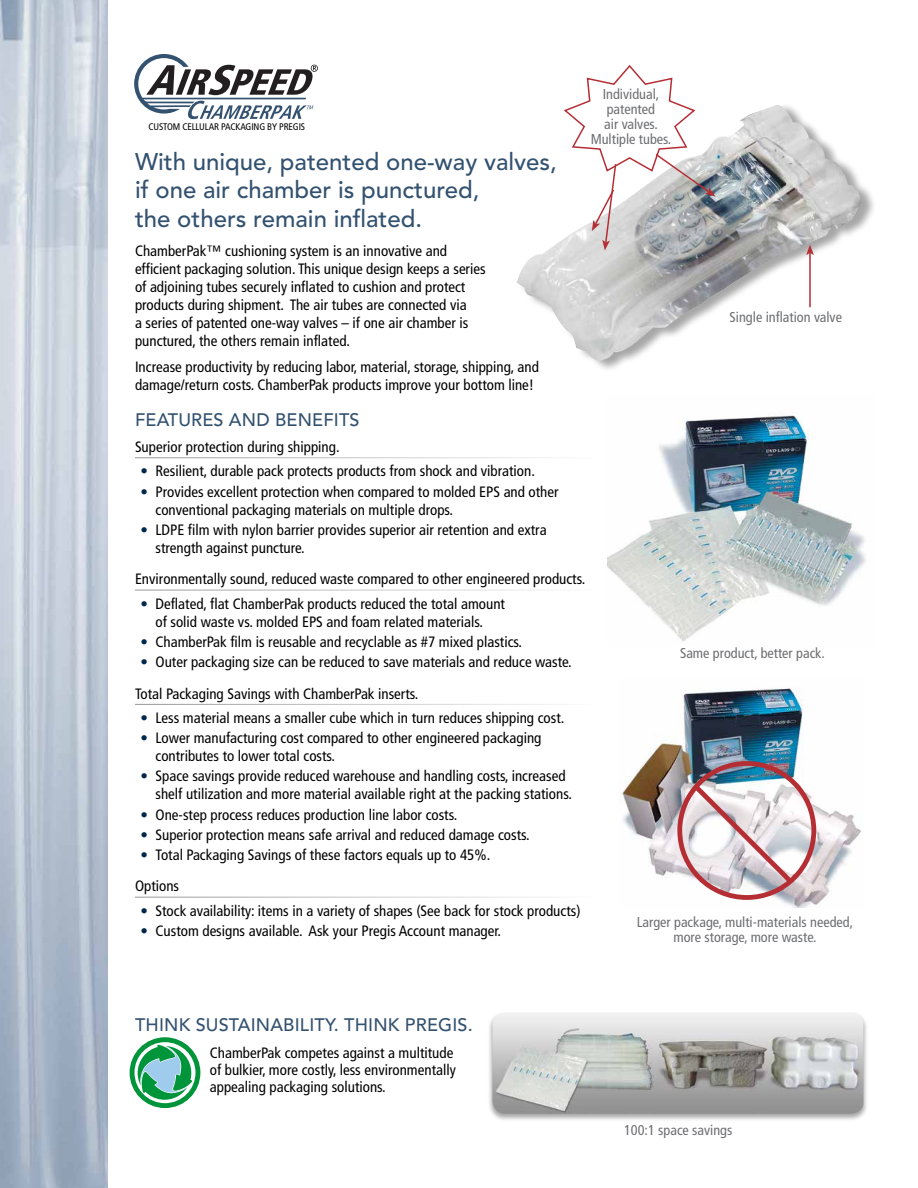
<style>
.page{position:relative;width:918px;height:1188px;background:#fff}
.page>*{position:absolute;margin:0;border:0;box-sizing:border-box;transform-origin:0 0}
.t1{font:500 24px/28.5px "Avenir";color:#335270}
.t2{font:500 18px "Avenir";letter-spacing:.01em;color:#335270}
.t3{font:condensed 15px/18px "Frutiger";color:#000}
.t4{font:condensed 14.25px/15px "Frutiger";color:#6d6e71;text-align:center}
.t5{font:condensed 9.6px "Frutiger";letter-spacing:-.015em;color:#000}
.s1{color:#00274c}
</style>
<div class="page">
<img style="left:0;top:0;width:108px;height:1188px">
<img style="left:619px;top:687px;width:242px;height:221px">
<div style="left:677px;top:761px;width:139px;height:139px;border:5px solid #b42e34;border-radius:50%"></div>
<svg style="left:690px;top:781px;width:107px;height:107px"></svg>
<img style="left:608px;top:413px;width:258px;height:229px">
<div style="left:519px;top:102px;width:358px;height:270px;background:#000;opacity:.35"></div>
<img style="left:517px;top:105px;width:345px;height:256px">
<hr style="left:809px;top:253px;width:2px;height:54px;background:#b42e34">
<svg style="left:806px;top:245px;width:8px;height:10px"></svg>
<svg style="left:562px;top:65px;width:154px;height:186px"></svg>
<div style="left:488px;top:1011px;width:380px;height:111px;background:#000;opacity:.35"></div>
<img style="left:492px;top:1012px;width:371px;height:102px">
<svg style="left:134px;top:54px;width:184px;height:65px"></svg>
<svg style="left:130px;top:1037px;width:70px;height:71px"></svg>
<p class="t5" style="left:149px;top:121px;width:158px">CUSTOM CELLULAR PACKAGING BY PREGIS</p>
<h1 class="t1" style="left:135px;top:148px;width:423px">With unique, patented one-way valves, if one air chamber is punctured,<br>the others remain inflated.</h1>
<p class="t3" style="left:135px;top:242px;width:352px">ChamberPak™ cushioning system is an innovative and efficient packaging solution. This unique design keeps a series of adjoining tubes securely inflated to cushion and protect products during shipment. The air tubes are connected via<br>a series of patented one-way valves – if one air chamber is punctured, the others remain inflated.</p>
<p class="t3" style="left:135px;top:358px;width:405px">Increase productivity by reducing labor, material, storage, shipping, and damage/return costs. ChamberPak products improve your bottom line!</p>
<p class="t4" style="left:591px;top:87px;width:82px">Individual, patented<br>air valves.<br>Multiple tubes.</p>
<p class="t4" style="left:730px;top:309px;width:114px">Single inflation valve</p>
<p class="t2" style="left:135px;top:410px;width:226px">FEATURES AND BENEFITS</p>
<p class="t3" style="left:135px;top:438px;width:206px">Superior protection during shipping.</p>
<p class="t3" style="left:141px;top:462px;width:396px"><span class="s1">•</span> Resilient, durable pack protects products from shock and vibration.</p>
<p class="t3" style="left:156px;top:483px;width:405px;text-indent:-15px"><span class="s1">•</span> Provides excellent protection when compared to molded EPS and other conventional packaging materials on multiple drops.</p>
<p class="t3" style="left:156px;top:521px;width:393px;text-indent:-15px"><span class="s1">•</span> LDPE film with nylon barrier provides superior air retention and extra strength against puncture.</p>
<p class="t3" style="left:135px;top:570px;width:452px">Environmentally sound, reduced waste compared to other engineered products.</p>
<p class="t3" style="left:141px;top:595px;width:366px;text-align:center"><span class="s1">•</span> Deflated, flat ChamberPak products reduced the total amount of solid waste vs. molded EPS and foam related materials.</p>
<p class="t3" style="left:141px;top:633px;width:383px"><span class="s1">•</span> ChamberPak film is reusable and recyclable as #7 mixed plastics.</p>
<p class="t3" style="left:135px;top:646px;width:438px;line-height:31.5px;text-indent:6px"><span class="s1">•</span> Outer packaging size can be reduced to save materials and reduce waste.<br>Total Packaging Savings with ChamberPak inserts.</p>
<p class="t3" style="left:141px;top:709px;width:425px"><span class="s1">•</span> Less material means a smaller cube which in turn reduces shipping cost.</p>
<p class="t3" style="left:156px;top:729px;width:387px;text-indent:-15px"><span class="s1">•</span> Lower manufacturing cost compared to other engineered packaging contributes to lower total costs.</p>
<p class="t3" style="left:156px;top:767px;width:418px;text-indent:-15px"><span class="s1">•</span> Space savings provide reduced warehouse and handling costs, increased shelf utilization and more material available right at the packing stations.</p>
<p class="t3" style="left:141px;top:805px;width:318px"><span class="s1">•</span> One-step process reduces production line labor costs.</p>
<p class="t3" style="left:141px;top:826px;width:391px"><span class="s1">•</span> Superior protection means safe arrival and reduced damage costs.</p>
<p class="t3" style="left:135px;top:839px;width:357px;line-height:31.5px;text-indent:6px"><span class="s1">•</span> Total Packaging Savings of these factors equals up to 45%.<br>Options</p>
<p class="t3" style="left:141px;top:902px;width:441px"><span class="s1">•</span> Stock availability: items in a variety of shapes (See back for stock products)</p>
<p class="t3" style="left:141px;top:922px;width:362px"><span class="s1">•</span> Custom designs available. Ask your Pregis Account manager.</p>
<p class="t4" style="left:637px;top:914px;width:218px">Larger package, multi-materials needed, more storage, more waste.</p>
<p class="t4" style="left:680px;top:646px;width:147px">Same product, better pack.</p>
<p class="t2" style="left:135px;top:1014px;width:339px">THINK SUSTAINABILITY. THINK PREGIS.</p>
<p class="t3" style="left:210px;top:1044px;width:248px;line-height:17.2px">ChamberPak competes against a multitude of bulkier, more costly, less environmentally appealing packaging solutions.</p>
<p class="t4" style="left:624px;top:1123px;width:110px">100:1 space savings</p>
</div>
